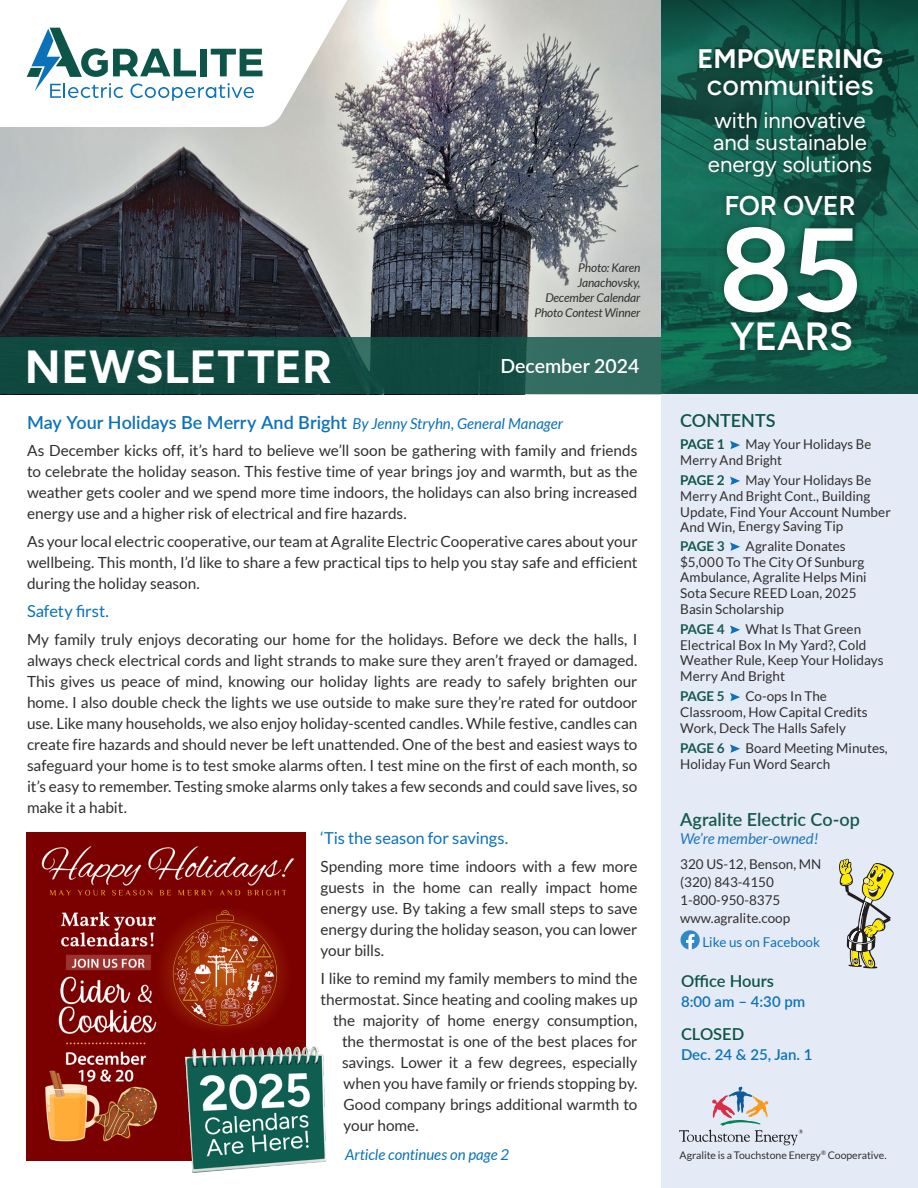
<style>
.page{position:relative;width:918px;height:1188px;background:#fff}
.page>*{position:absolute;margin:0;border:0;box-sizing:border-box;transform-origin:0 0}
.Agralite_Electric_Cooperative{font:300 118.05px "Figtree";color:#fff;scale:1.04 1}
.Newsletter{font:300 46.5px "Figtree";letter-spacing:.01em;color:#fff}
.Agralite_Electric_Cooperative-2{font:300 39.3px "Figtree";letter-spacing:-.01em;color:#fff}
.Agralite_Electric_Cooperative-3{font:300 28.35px "Figtree";color:#fff}
.Agralite_Electric_Cooperative-4{font:300 27.15px "Figtree";letter-spacing:-.01em;color:#fff}
.Agralite_Electric_Cooperative-5{font:300 26.85px "Figtree";color:#fff}
.Agralite_Electric_Cooperative-6{font:300 22.05px "Figtree";color:#fff}
.Month_and_Year{font:600 19.5px "Lato";color:#fff}
.Titles{font:600 18px "Lato";color:#0b72ba}
.Italic{font:600 18px "Lato";color:#155a4e}
.Contents{font:600 18px "Lato";color:#0d5548}
.Titles-2{font:16.5px "Lato";letter-spacing:-.005em;color:#0b72ba}
.t1{font:600 16.5px "Lato";color:#0d5548}
.Titles-3{font:15.3px/21px "Lato";color:#312f30;text-align:justify}
.t2{font:600 15px "Lato";color:#0b72ba}
.Titles-4{font:italic 15px "Lato";color:#0b72ba}
.Italic-2{font:italic 15px "Lato";color:#1e76bd}
.Paragraph_Style_2{font:13.5px/15.8px "Lato";color:#312f30}
.Italic-3{font:13.5px "Lato";color:#312f30}
.Paragraph_Style_2-2{font:700 13.5px "Lato";letter-spacing:-.025em;color:#155a4e}
.Italic-4{font:13.5px "Lato";color:#0b72ba}
.Paragraph_Style_2-3{font:700 13.5px "Lato";letter-spacing:-.025em;color:#0d5548}
.t3{font:italic 12px/15px "Lato";letter-spacing:-.01em;color:#312f30;text-align:right}
.Board_of_Directors{font:10.5px "Lato";color:#312f30}
.s1{font-weight:400;font-style:italic;font-size:15px}
</style>
<div class="page">
<img style="left:0;top:127px;width:662px;height:211px">
<svg style="left:0;top:338px;width:662px;height:56px;background:#175147"></svg>
<svg style="left:662px;top:127px;width:256px;height:267px;background:#12624f"></svg>
<svg style="left:263px;top:0;width:655px;height:127px;background:#446d66"></svg>
<div style="left:662px;top:394px;width:256px;height:794px;background:#e5ebf6"></div>
<svg style="left:839px;top:858px;width:55px;height:111px"></svg>
<svg style="left:681px;top:930px;width:19px;height:20px"></svg>
<svg style="left:679px;top:1087px;width:124px;height:59px"></svg>
<svg style="left:730px;top:441px;width:10px;height:8px"></svg>
<svg style="left:730px;top:477px;width:10px;height:8px"></svg>
<svg style="left:730px;top:542px;width:10px;height:9px"></svg>
<svg style="left:730px;top:625px;width:10px;height:9px"></svg>
<svg style="left:730px;top:693px;width:10px;height:8px"></svg>
<svg style="left:730px;top:744px;width:10px;height:9px"></svg>
<svg style="left:26px;top:0;width:662px;height:101px"></svg>
<div style="left:716px;top:219px;width:149px;height:102px;background:#110a0c;opacity:.4"></div>
<div style="left:724px;top:314px;width:135px;height:44px;background:#110a0c;opacity:.4"></div>
<div style="left:720px;top:189px;width:140px;height:33px;background:#110a0c;opacity:.4"></div>
<div style="left:694px;top:43px;width:194px;height:58px;background:#110a0c;opacity:.4"></div>
<div style="left:703px;top:107px;width:174px;height:76px;background:#231f20;opacity:.4"></div>
<img style="left:27px;top:833px;width:278px;height:328px">
<img style="left:179px;top:1039px;width:147px;height:134px">
<p class="Newsletter" style="left:25px;top:340px;width:308px">NEWSLETTER</p>
<p class="t3" style="left:534px;top:261px;width:108px">Photo: Karen<br>Janachovsky,<br>December Calendar<br>Photo Contest Winner</p>
<p class="Month_and_Year" style="left:501px;top:352px;width:141px">December 2024</p>
<p class="Titles" style="left:27px;top:409px;width:538px">May Your Holidays Be Merry And Bright <span class="s1">By Jenny Stryhn, General Manager</span></p>
<p class="Titles-3" style="left:27px;top:440px;width:612px">As December kicks off, it’s hard to believe we’ll soon be gathering with family and friends to celebrate the holiday season. This festive time of year brings joy and warmth, but as the weather gets cooler and we spend more time indoors, the holidays can also bring increased energy use and a higher risk of electrical and fire hazards.</p>
<p class="Titles-3" style="left:27px;top:531px;width:612px">As your local electric cooperative, our team at Agralite Electric Cooperative cares about your wellbeing. This month, I’d like to share a few practical tips to help you stay safe and efficient during the holiday season.</p>
<p class="Titles-2" style="left:27px;top:602px;width:83px">Safety first.</p>
<p class="Titles-3" style="left:27px;top:628px;width:612px">My family truly enjoys decorating our home for the holidays. Before we deck the halls, I always check electrical cords and light strands to make sure they aren’t frayed or damaged.<br>This gives us peace of mind, knowing our holiday lights are ready to safely brighten our home. I also double check the lights we use outside to make sure they’re rated for outdoor use. Like many households, we also enjoy holiday-scented candles. While festive, candles can create fire hazards and should never be left unattended. One of the best and easiest ways to safeguard your home is to test smoke alarms often. I test mine on the first of each month, so it’s easy to remember. Testing smoke alarms only takes a few seconds and could save lives, so make it a habit.</p>
<p class="Titles-2" style="left:320px;top:829px;width:189px">‘Tis the season for savings.</p>
<p class="Titles-3" style="left:320px;top:856px;width:319px">Spending more time indoors with a few more guests in the home can really impact home energy use. By taking a few small steps to save energy during the holiday season, you can lower your bills.</p>
<p class="Titles-3" style="left:320px;top:967px;width:319px">I like to remind my family members to mind the</p>
<p class="Titles-3" style="left:320px;top:988px;width:319px">thermostat. Since heating and cooling makes up</p>
<p class="Titles-3" style="left:333px;top:1009px;width:306px">the majority of home energy consumption,</p>
<p class="Titles-3" style="left:342px;top:1030px;width:297px">the thermostat is one of the best places for</p>
<p class="Titles-3" style="left:342px;top:1051px;width:297px">savings. Lower it a few degrees, especially</p>
<p class="Titles-3" style="left:344px;top:1072px;width:295px">when you have family or friends stopping by.</p>
<p class="Titles-3" style="left:344px;top:1093px;width:295px">Good company brings additional warmth to</p>
<p class="Titles-3" style="left:344px;top:1114px;width:77px">your home.</p>
<p class="Titles-4" style="left:345px;top:1146px;width:166px">Article continues on page 2</p>
<p class="Agralite_Electric_Cooperative-5" style="left:698px;top:43px;width:187px">EMPOWERING</p>
<p class="Agralite_Electric_Cooperative-3" style="left:707px;top:69px;width:168px">communities</p>
<p class="Agralite_Electric_Cooperative-6" style="left:714px;top:108px;width:153px">with innovative</p>
<p class="Agralite_Electric_Cooperative-6" style="left:713px;top:130px;width:155px">and sustainable</p>
<p class="Agralite_Electric_Cooperative-6" style="left:708px;top:152px;width:166px">energy solutions</p>
<p class="Agralite_Electric_Cooperative-4" style="left:724px;top:190px;width:133px">FOR OVER</p>
<p class="Agralite_Electric_Cooperative" style="left:718px;top:203px;width:140px">85</p>
<p class="Agralite_Electric_Cooperative-2" style="left:730px;top:314px;width:124px">YEARS</p>
<p class="Contents" style="left:680px;top:407px;width:97px">CONTENTS</p>
<p class="Paragraph_Style_2-3" style="left:680px;top:437px;width:46px">PAGE 1</p>
<p class="Paragraph_Style_2" style="left:680px;top:436px;width:193px;text-indent:65px">May Your Holidays Be<br>Merry And Bright</p>
<p class="Paragraph_Style_2-3" style="left:680px;top:472px;width:46px">PAGE 2</p>
<p class="Paragraph_Style_2" style="left:680px;top:472px;width:212px;text-indent:65px">May Your Holidays Be<br>Merry And Bright Cont., Building<br>Update, Find Your Account Number</p>
<p class="Paragraph_Style_2" style="left:680px;top:518px;width:165px">And Win, Energy Saving Tip</p>
<p class="Paragraph_Style_2-2" style="left:680px;top:538px;width:46px">PAGE 3</p>
<p class="Paragraph_Style_2" style="left:680px;top:538px;width:188px;text-indent:65px">Agralite Donates $5,000 To The City Of Sunburg<br>Ambulance, Agralite Helps Mini<br>Sota Secure REED Loan, 2025<br>Basin Scholarship</p>
<p class="Paragraph_Style_2-2" style="left:680px;top:621px;width:46px">PAGE 4</p>
<p class="Paragraph_Style_2" style="left:680px;top:621px;width:205px;text-indent:65px">What Is That Green<br>Electrical Box In My Yard?, Cold<br>Weather Rule, Keep Your Holidays<br>Merry And Bright</p>
<p class="Paragraph_Style_2-2" style="left:680px;top:689px;width:46px">PAGE 5</p>
<p class="Paragraph_Style_2" style="left:680px;top:688px;width:189px;text-indent:65px">Co-ops In The<br>Classroom, How Capital Credits<br>Work, Deck The Halls Safely</p>
<p class="Paragraph_Style_2-2" style="left:680px;top:740px;width:46px">PAGE 6</p>
<p class="Paragraph_Style_2" style="left:680px;top:740px;width:209px;text-indent:65px">Board Meeting Minutes,<br>Holiday Fun Word Search</p>
<p class="Italic" style="left:680px;top:806px;width:181px">Agralite Electric Co-op</p>
<p class="Italic-2" style="left:680px;top:830px;width:140px">We’re member-owned!</p>
<p class="Italic-3" style="left:680px;top:856px;width:143px">320 US-12, Benson, MN</p>
<p class="Italic-3" style="left:680px;top:874px;width:95px">(320) 843-4150</p>
<p class="Italic-3" style="left:680px;top:892px;width:102px">1-800-950-8375</p>
<p class="Italic-3" style="left:680px;top:910px;width:111px">www.agralite.coop</p>
<p class="Italic-4" style="left:702px;top:934px;width:119px">Like us on Facebook</p>
<p class="t1" style="left:681px;top:969px;width:95px">Office Hours</p>
<p class="t2" style="left:681px;top:991px;width:126px">8:00 am – 4:30 pm</p>
<p class="t1" style="left:681px;top:1022px;width:65px">CLOSED</p>
<p class="t2" style="left:681px;top:1043px;width:133px">Dec. 24 &amp; 25, Jan. 1</p>
<p class="Board_of_Directors" style="left:680px;top:1149px;width:209px">Agralite is a Touchstone Energy<sup>®</sup> Cooperative.</p>
</div>
